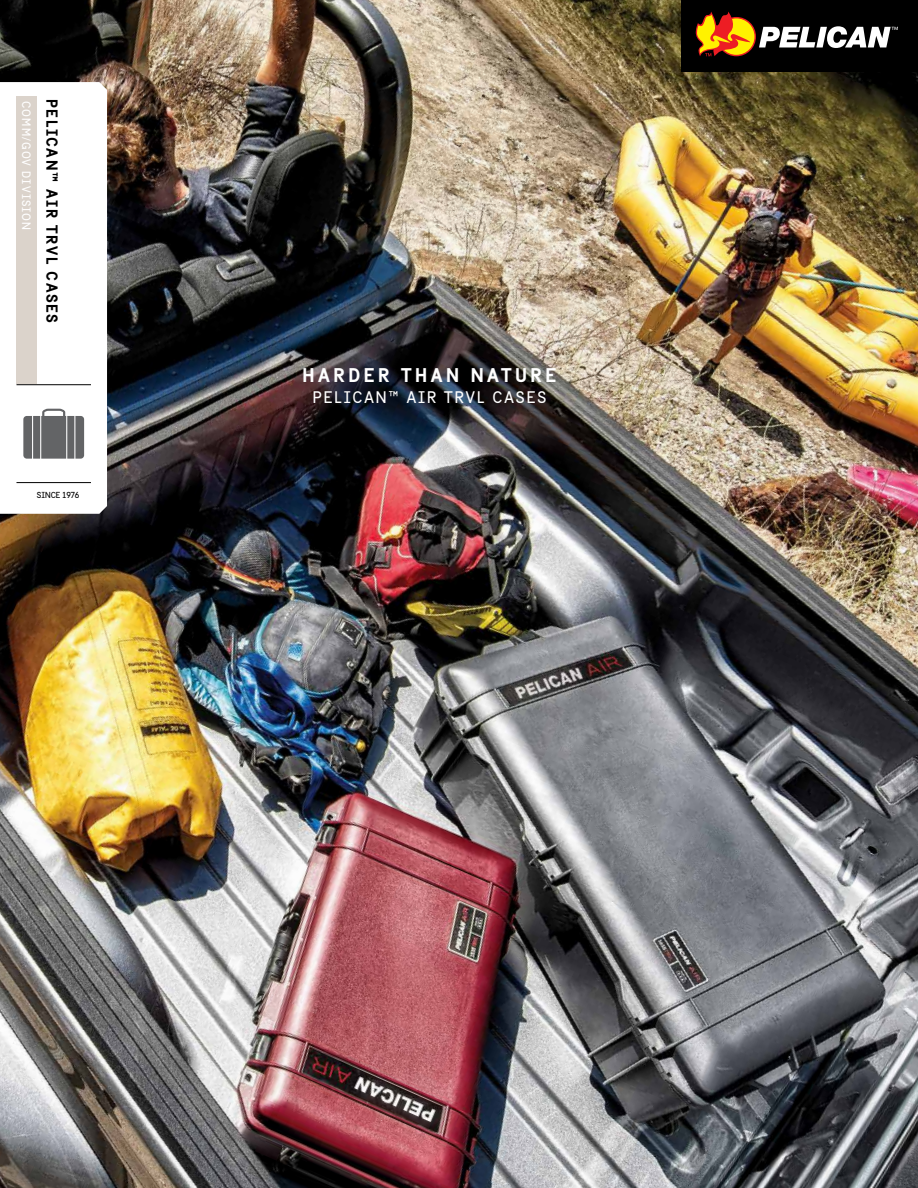
<style>
.page{position:relative;width:918px;height:1188px;background:#fff}
.page>*{position:absolute;margin:0;border:0;box-sizing:border-box;transform-origin:0 0}
.t1{font:700 19.5px "Sweden Sans";letter-spacing:.18em;color:#fff}
.t2{font:16.5px "Sweden Sans";letter-spacing:.12em;color:#fff}
.t3{font:700 15.75px "Sweden Sans";letter-spacing:.1em;color:#000}
.t4{font:12px "Sweden Sans";letter-spacing:.1em;color:#fff}
.t5{font:8.55px "Sweden Sans";color:#000}
</style>
<div class="page">
<img style="left:0;top:0;width:918px;height:1188px">
<div style="left:682px;top:0;width:236px;height:72px;background:#000"></div>
<svg style="left:717px;top:17px;width:39px;height:39px"></svg>
<svg style="left:718px;top:18px;width:37px;height:37px"></svg>
<svg style="left:759px;top:26px;width:139px;height:22px"></svg>
<svg style="left:695px;top:11px;width:58px;height:45px"></svg>
<svg style="left:0;top:82px;width:107px;height:432px"></svg>
<div style="left:16px;top:97px;width:21px;height:287px;background:#dbd3cb"></div>
<hr style="left:16px;top:384px;width:75px;height:1px;background:#000">
<hr style="left:16px;top:482px;width:75px;height:1px;background:#000">
<svg style="left:23px;top:409px;width:61px;height:50px;background:#818283"></svg>
<p class="t4" style="left:34px;top:101px;width:131px;rotate:90deg">COMM/GOV DIVISION</p>
<p class="t3" style="left:62px;top:99px;width:226px;rotate:90deg">PELICAN™ AIR TRVL CASES</p>
<p class="t5" style="left:37px;top:490px;width:44px">SINCE 1976</p>
<p class="t1" style="left:303px;top:362px;width:255px">HARDER THAN NATURE</p>
<p class="t2" style="left:313px;top:387px;width:235px">PELICAN™ AIR TRVL CASES</p>
</div>
